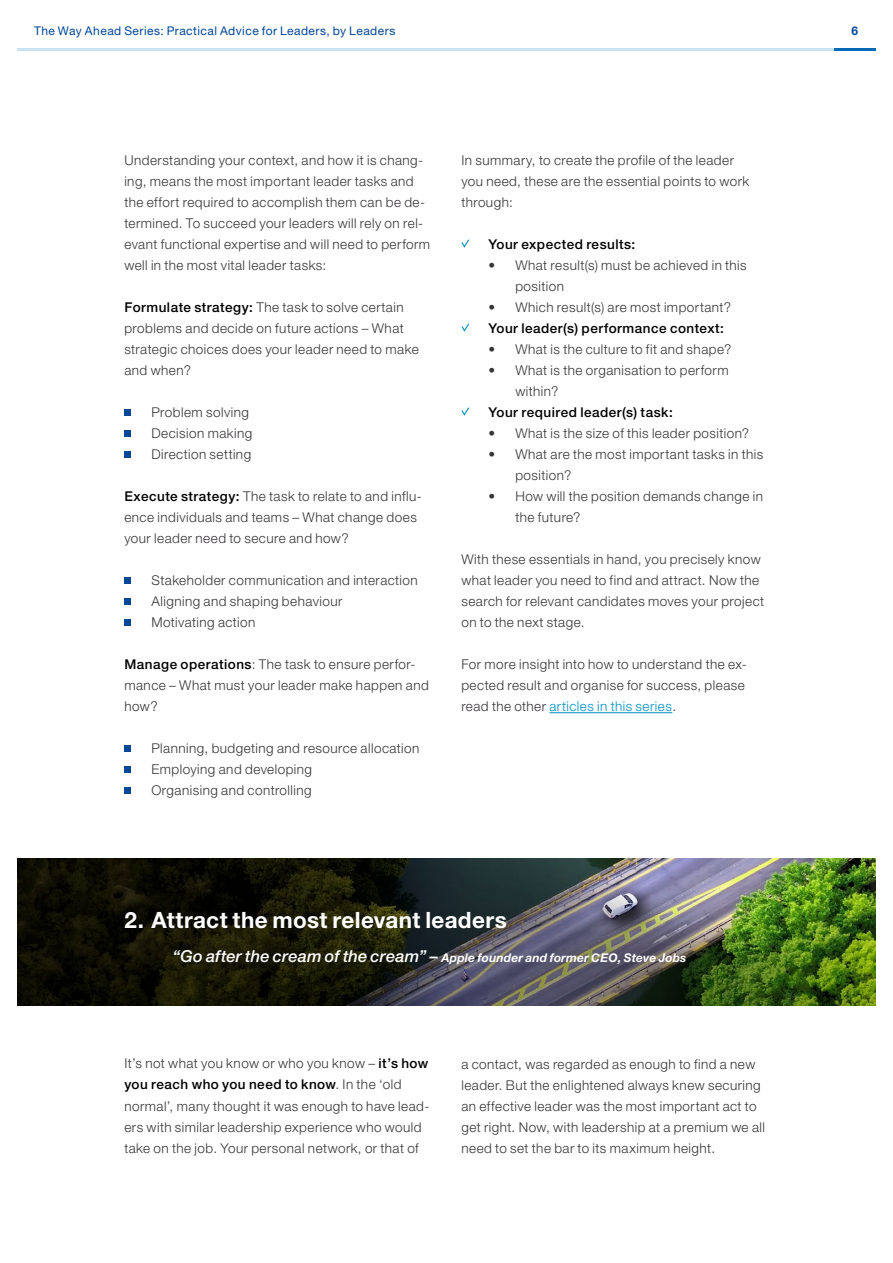
<style>
.page{position:relative;width:893px;height:1263px;background:#fff}
.page>*{position:absolute;margin:0;border:0;box-sizing:border-box;transform-origin:0 0}
.t1{font:700 22.5px "Helvetica Neue LT Std";letter-spacing:.015em;color:#fff}
.t2{font:300 13.5px/21px "Helvetica Neue LT Std";letter-spacing:.035em;color:#373437}
.t3{font:500 13.5px "Helvetica Neue LT Std";letter-spacing:.035em;color:#000}
.t4{font:italic 700 12px "Helvetica Neue LT Std";letter-spacing:.015em;color:#fff}
.t5{font:12px "Helvetica Neue LT Std";letter-spacing:.04em;color:#004798}
.t6{font:700 12px "Helvetica Neue LT Std";color:#004798}
.s1{font-weight:500;color:#000}
.s2{color:#0091c5}
.s3{font-weight:500;font-size:16.5px}
</style>
<div class="page">
<img style="left:17px;top:858px;width:859px;height:147px">
<hr style="left:833px;top:49px;width:43px;height:2px;background:#006ab4">
<hr style="left:17px;top:49px;width:816px;height:2px;background:#c9e2ef">
<div style="left:124px;top:409px;width:7px;height:7px;background:#004798"></div>
<div style="left:124px;top:430px;width:7px;height:7px;background:#004798"></div>
<div style="left:124px;top:451px;width:7px;height:7px;background:#004798"></div>
<div style="left:124px;top:577px;width:7px;height:7px;background:#004798"></div>
<div style="left:124px;top:598px;width:7px;height:7px;background:#004798"></div>
<div style="left:124px;top:619px;width:7px;height:7px;background:#004798"></div>
<div style="left:124px;top:745px;width:7px;height:7px;background:#004798"></div>
<div style="left:124px;top:766px;width:7px;height:7px;background:#004798"></div>
<div style="left:124px;top:787px;width:7px;height:7px;background:#004798"></div>
<hr style="left:549px;top:712px;width:123px;height:1px;background:#0091c5">
<svg style="left:461px;top:240px;width:8px;height:8px"></svg>
<svg style="left:461px;top:324px;width:8px;height:8px"></svg>
<svg style="left:461px;top:408px;width:8px;height:8px"></svg>
<p class="t5" style="left:34px;top:24px;width:363px">The Way Ahead Series: Practical Advice for Leaders, by Leaders</p>
<p class="t6" style="left:851px;top:23px;width:8px">6</p>
<p class="t2" style="left:124px;top:150px;width:307px">Understanding your context, and how it is chang&shy;ing, means the most important leader tasks and the effort required to accomplish them can be de&shy;termined. To succeed your leaders will rely on rel&shy;evant functional expertise and will need to perform well in the most vital leader tasks:</p>
<p class="t2" style="left:124px;top:297px;width:296px"><span class="s1">Formulate strategy:</span> The task to solve certain problems and decide on future actions – What strategic choices does your leader need to make and when?</p>
<p class="t2" style="left:151px;top:402px;width:103px">Problem solving<br>Decision making<br>Direction setting</p>
<p class="t2" style="left:124px;top:486px;width:299px"><span class="s1">Execute strategy:</span> The task to relate to and influ&shy;ence individuals and teams – What change does your leader need to secure and how?</p>
<p class="t2" style="left:151px;top:570px;width:268px">Stakeholder communication and interaction<br>Aligning and shaping behaviour<br>Motivating action</p>
<p class="t2" style="left:124px;top:654px;width:306px"><span class="s1">Manage operations</span>: The task to ensure perfor&shy;mance – What must your leader make happen and how?</p>
<p class="t2" style="left:151px;top:738px;width:270px">Planning, budgeting and resource allocation<br>Employing and developing<br>Organising and controlling</p>
<p class="t2" style="left:461px;top:150px;width:289px">In summary, to create the profile of the leader you need, these are the essential points to work through:</p>
<p class="t3" style="left:488px;top:236px;width:148px">Your expected results:</p>
<p class="t2" style="left:515px;top:255px;width:233px;text-indent:-27px">• What result(s) must be achieved in this position</p>
<p class="t2" style="left:488px;top:297px;width:244px">• Which result(s) are most important?</p>
<p class="t3" style="left:488px;top:320px;width:237px">Your leader(s) performance context:</p>
<p class="t2" style="left:488px;top:339px;width:244px">• What is the culture to fit and shape?</p>
<p class="t2" style="left:515px;top:360px;width:215px;text-indent:-27px">• What is the organisation to perform within?</p>
<p class="t3" style="left:488px;top:404px;width:186px">Your required leader(s) task:</p>
<p class="t2" style="left:488px;top:423px;width:262px">• What is the size of this leader position?</p>
<p class="t2" style="left:515px;top:444px;width:249px;text-indent:-27px">• What are the most important tasks in this position?</p>
<p class="t2" style="left:515px;top:486px;width:249px;text-indent:-27px">• How will the position demands change in the future?</p>
<p class="t2" style="left:461px;top:549px;width:304px">With these essentials in hand, you precisely know what leader you need to find and attract. Now the search for relevant candidates moves your project on to the next stage.</p>
<p class="t2" style="left:461px;top:654px;width:287px">For more insight into how to understand the ex&shy;pected result and organise for success, please read the other <span class="s2">articles in this series</span>.</p>
<h1 class="t1" style="left:124px;top:906px;width:384px">2. Attract the most relevant leaders</h1>
<p class="t4" style="left:173px;top:951px;width:515px"><span class="s3">“Go after the cream of the cream” –</span> Apple founder and former CEO, Steve Jobs</p>
<p class="t2" style="left:124px;top:1053px;width:306px">It’s not what you know or who you know – <span class="s1">it’s how you reach who you need to know</span>. In the ‘old normal’, many thought it was enough to have lead&shy;ers with similar leadership experience who would take on the job. Your personal network, or that of</p>
<p class="t2" style="left:461px;top:1053px;width:305px">a contact, was regarded as enough to find a new leader. But the enlightened always knew securing an effective leader was the most important act to get right. Now, with leadership at a premium we all need to set the bar to its maximum height.</p>
</div>
